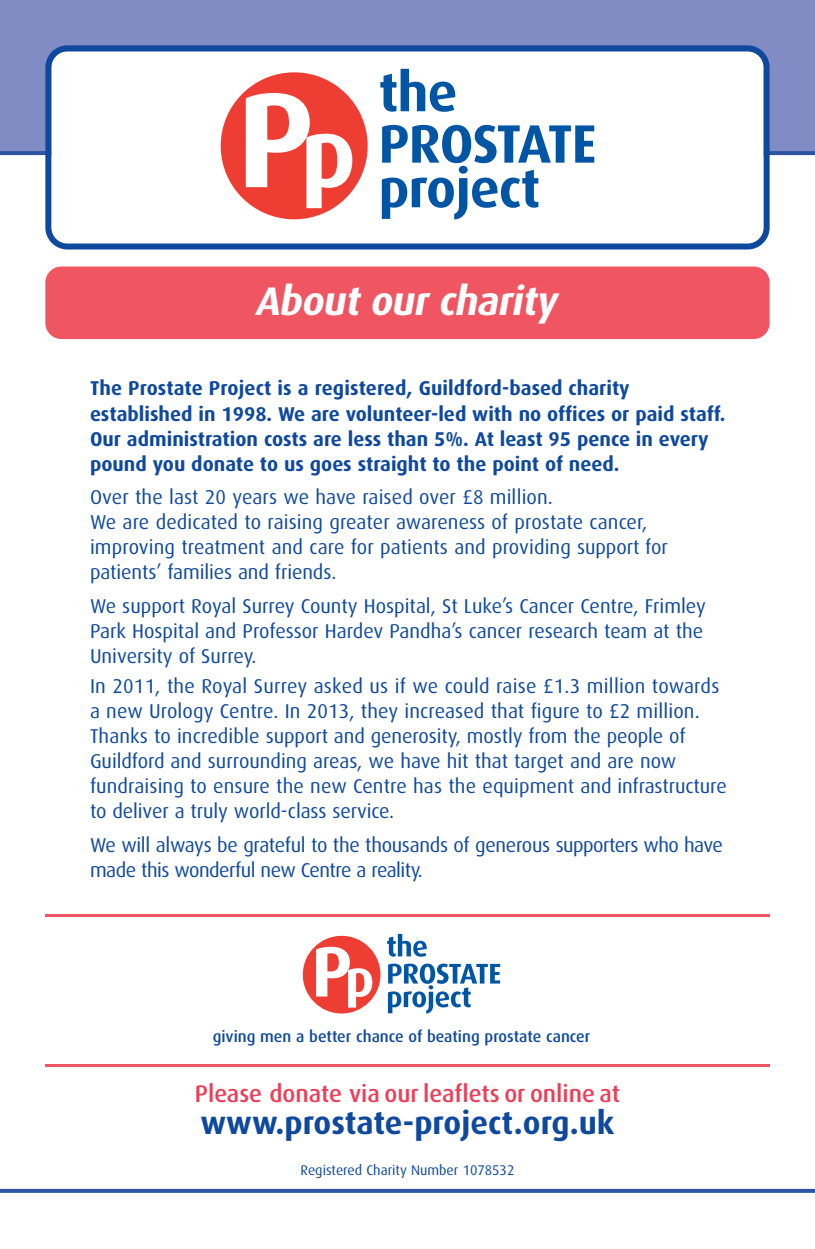
<style>
.page{position:relative;width:815px;height:1249px;background:#fff}
.page>*{position:absolute;margin:0;border:0;box-sizing:border-box;transform-origin:0 0}
.t1{font:italic 700 40px "Dax";color:#fff}
.t2{font:700 32px "Dax";color:#0f499d}
.t3{font:500 24px "Dax";color:#ee3d56}
.t4{font:20px/25px "Dax";color:#0f499d}
.t5{font:700 20px/25px "Dax";color:#0f499d}
.t6{font:20px/25px "Dax";letter-spacing:-.025em;color:#0f499d}
.t7{font:500 16px "Dax";color:#0f499d}
.t8{font:14px "Dax";color:#0f499d}
</style>
<div class="page">
<svg style="left:387px;top:934px;width:40px;height:22px"></svg>
<svg style="left:388px;top:963px;width:112px;height:50px"></svg>
<div style="left:303px;top:936px;width:77px;height:77px;background:#ee3e34;border-radius:50%"></div>
<svg style="left:316px;top:946px;width:56px;height:61px"></svg>
<div style="left:0;top:0;width:815px;height:153px;background:#828cc4"></div>
<svg style="left:0;top:1189px;width:815px;height:4px;background:#315aa6"></svg>
<div style="left:45px;top:266px;width:725px;height:73px;background:#f05661;border-radius:16px"></div>
<hr style="left:45px;top:914px;width:725px;height:2px;background:#f05661">
<hr style="left:45px;top:1064px;width:725px;height:2px;background:#f05661">
<hr style="left:0;top:151px;width:815px;height:4px;background:#2b55a4">
<svg style="left:45px;top:45px;width:725px;height:204px"></svg>
<h1 class="t1" style="left:255px;top:284px;width:310px">About our charity</h1>
<p class="t5" style="left:90px;top:377px;width:637px">The Prostate Project is a registered, Guildford-based charity established in 1998. We are volunteer-led with no offices or paid staff.<br>Our administration costs are less than 5%. At least 95 pence in every pound you donate to us goes straight to the point of need.</p>
<p class="t4" style="left:90px;top:486px;width:579px">Over the last 20 years we have raised over £8 million.<br>We are dedicated to raising greater awareness of prostate cancer, improving treatment and care for patients and providing support for patients’ families and friends.</p>
<p class="t4" style="left:90px;top:594px;width:617px">We support Royal Surrey County Hospital, St Luke’s Cancer Centre, Frimley<br>Park Hospital and Professor Hardev Pandha’s cancer research team at the<br>University of Surrey.</p>
<p class="t4" style="left:90px;top:675px;width:638px">In 2011, the Royal Surrey asked us if we could raise £1.3 million towards a new Urology Centre. In 2013, they increased that figure to £2 million.<br>Thanks to incredible support and generosity, mostly from the people of Guildford and surrounding areas, we have hit that target and are now fundraising to ensure the new Centre has the equipment and infrastructure to deliver a truly world-class service.</p>
<p class="t6" style="left:90px;top:833px;width:634px">We will always be grateful to the thousands of generous supporters who have made this wonderful new Centre a reality.</p>
<p class="t7" style="left:213px;top:1029px;width:379px">giving men a better chance of beating prostate cancer</p>
<p class="t3" style="left:195px;top:1083px;width:427px">Please donate via our leaflets or online at</p>
<h2 class="t2" style="left:201px;top:1108px;width:415px">www.prostate-project.org.uk</h2>
<p class="t8" style="left:301px;top:1164px;width:215px">Registered Charity Number 1078532</p>
</div>
